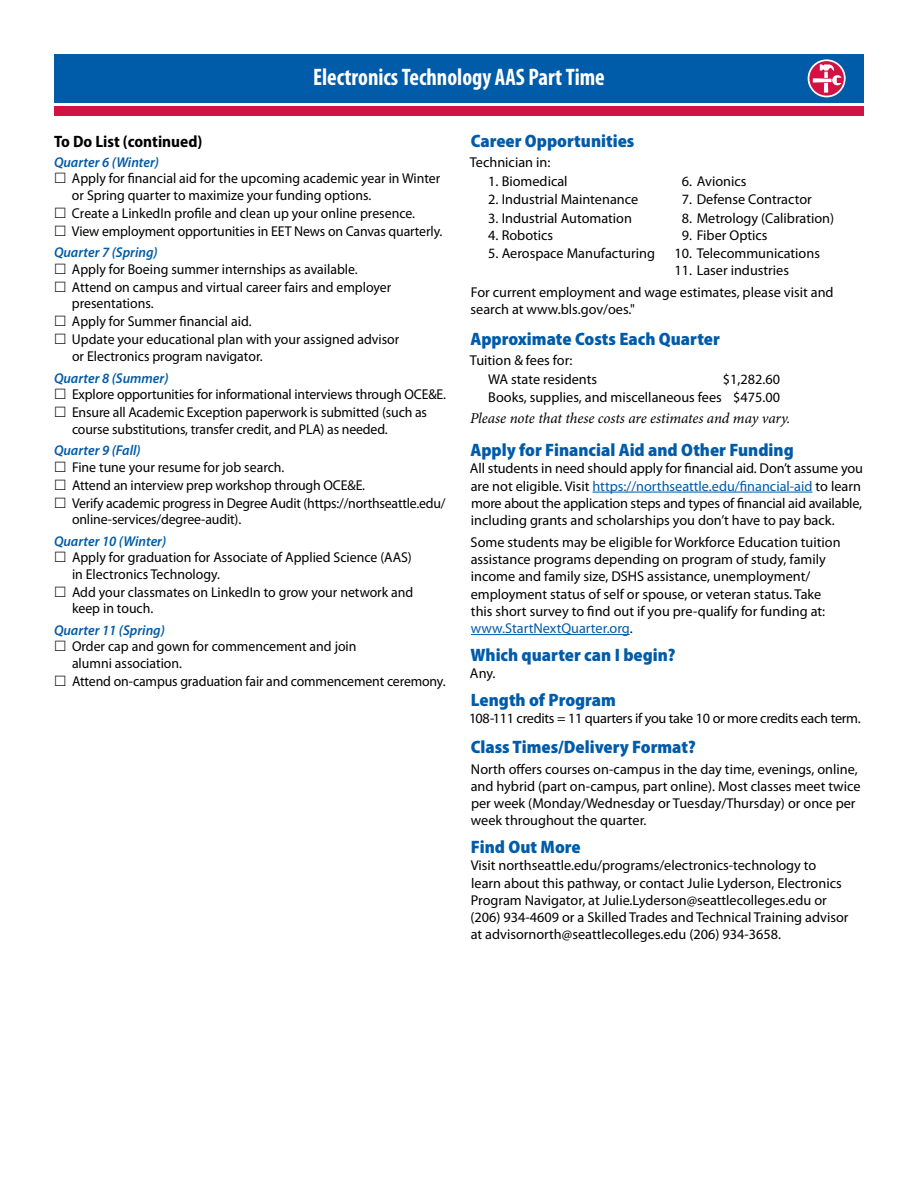
<style>
.page{position:relative;width:918px;height:1188px;background:#fff}
.page>*{position:absolute;margin:0;border:0;box-sizing:border-box;transform-origin:0 0}
.t1{font:700 condensed 24px "Myriad Pro";color:#fff;scale:.95 1}
.t2{font:900 semi-condensed 18px "Myriad Pro";color:#005ba8}
.t3{font:700 semi-condensed 16.5px "Myriad Pro";color:#000}
.t4{font:italic 15px "Minion Pro";letter-spacing:-.01em;color:#000}
.t5{font:14.25px/17.2px "Myriad Pro";color:#000}
.t6{font:italic 600 14.25px "Myriad Pro";color:#005ba8}
.t7{font:14.25px "Myriad Pro";letter-spacing:-.02em;color:#000}
.s1{color:#005ba8}
</style>
<div class="page">
<div style="left:54px;top:54px;width:810px;height:48px;background:#005ba8"></div>
<svg style="left:809px;top:60px;width:36px;height:37px"></svg>
<div style="left:808px;top:59px;width:38px;height:38px;border:2px solid #fff;border-radius:50%"></div>
<svg style="left:824px;top:85px;width:4px;height:8px"></svg>
<svg style="left:813px;top:64px;width:29px;height:21px"></svg>
<div style="left:54px;top:106px;width:810px;height:9px;background:#d11242"></div>
<hr style="left:592px;top:492px;width:221px;height:1px;background:#005ba8">
<hr style="left:471px;top:634px;width:159px;height:1px;background:#005ba8">
<h1 class="t1" style="left:313px;top:62px;width:309px">Electronics Technology AAS Part Time</h1>
<p class="t3" style="left:54px;top:131px;width:150px">To Do List (continued)</p>
<p class="t6" style="left:54px;top:153px;width:107px">Quarter 6 (Winter)</p>
<p class="t5" style="left:72px;top:170px;width:370px;line-height:16.5px">Apply for financial aid for the upcoming academic year in Winter or Spring quarter to maximize your funding options.</p>
<p class="t5" style="left:72px;top:204px;width:372px;line-height:18px">Create a LinkedIn profile and clean up your online presence.<br>View employment opportunities in EET News on Canvas quarterly.</p>
<p class="t6" style="left:54px;top:244px;width:105px">Quarter 7 (Spring)</p>
<p class="t5" style="left:72px;top:260px;width:321px;line-height:18px">Apply for Boeing summer internships as available.<br>Attend on campus and virtual career fairs and employer</p>
<p class="t5" style="left:72px;top:294px;width:329px;line-height:18px">presentations.<br>Apply for Summer financial aid.<br>Update your educational plan with your assigned advisor</p>
<p class="t5" style="left:72px;top:347px;width:192px">or Electronics program navigator.</p>
<p class="t6" style="left:54px;top:369px;width:116px">Quarter 8 (Summer)</p>
<p class="t5" style="left:72px;top:385px;width:376px;line-height:18px">Explore opportunities for informational interviews through OCE&amp;E.<br>Ensure all Academic Exception paperwork is submitted (such as</p>
<p class="t5" style="left:72px;top:420px;width:317px">course substitutions, transfer credit, and PLA) as needed.</p>
<p class="t6" style="left:54px;top:441px;width:88px">Quarter 9 (Fall)</p>
<p class="t5" style="left:72px;top:458px;width:375px;line-height:18px">Fine tune your resume for job search.<br>Attend an interview prep workshop through OCE&amp;E.<br>Verify academic progress in Degree Audit (https://northseattle.edu/</p>
<p class="t5" style="left:72px;top:510px;width:171px">online-services/degree-audit).</p>
<p class="t6" style="left:54px;top:532px;width:114px">Quarter 10 (Winter)</p>
<p class="t5" style="left:72px;top:549px;width:341px;line-height:16.5px">Apply for graduation for Associate of Applied Science (AAS) in Electronics Technology.</p>
<p class="t5" style="left:72px;top:583px;width:343px;line-height:16.5px">Add your classmates on LinkedIn to grow your network and keep in touch.</p>
<p class="t6" style="left:54px;top:621px;width:112px">Quarter 11 (Spring)</p>
<p class="t5" style="left:72px;top:638px;width:286px;line-height:16.5px">Order cap and gown for commencement and join alumni association.</p>
<p class="t5" style="left:72px;top:672px;width:375px">Attend on-campus graduation fair and commencement ceremony.</p>
<p class="t2" style="left:471px;top:129px;width:165px">Career Opportunities</p>
<p class="t5" style="left:470px;top:153px;width:82px">Technician in:</p>
<p class="t5" style="left:488px;top:172px;width:81px">1. Biomedical</p>
<p class="t5" style="left:682px;top:172px;width:66px">6. Avionics</p>
<p class="t5" style="left:488px;top:191px;width:151px">2. Industrial Maintenance</p>
<p class="t5" style="left:682px;top:191px;width:131px">7. Defense Contractor</p>
<p class="t5" style="left:488px;top:210px;width:145px">3. Industrial Automation</p>
<p class="t5" style="left:682px;top:210px;width:154px">8. Metrology (Calibration)</p>
<p class="t5" style="left:488px;top:227px;width:67px">4. Robotics</p>
<p class="t5" style="left:682px;top:227px;width:87px">9. Fiber Optics</p>
<p class="t5" style="left:488px;top:244px;width:168px">5. Aerospace Manufacturing</p>
<p class="t5" style="left:675px;top:244px;width:147px">10. Telecommunications</p>
<p class="t5" style="left:471px;top:259px;width:364px;line-height:21.8px;text-indent:204px">11. Laser industries<br>For current employment and wage estimates, please visit and</p>
<p class="t5" style="left:471px;top:300px;width:166px">search at www.bls.gov/oes."</p>
<p class="t2" style="left:470px;top:327px;width:251px">Approximate Costs Each Quarter</p>
<p class="t5" style="left:488px;top:350px;width:110px;line-height:18.8px;text-indent:-18px">Tuition &amp; fees for:<br>WA state residents</p>
<p class="t5" style="left:488px;top:369px;width:293px;line-height:18.8px;text-align:right">$1,282.60<br>Books, supplies, and miscellaneous fees $475.00</p>
<p class="t4" style="left:470px;top:408px;width:322px">Please note that these costs are estimates and may vary.</p>
<p class="t2" style="left:470px;top:438px;width:325px">Apply for Financial Aid and Other Funding</p>
<p class="t5" style="left:470px;top:460px;width:395px">All students in need should apply for financial aid. Don’t assume you are not eligible. Visit <span class="s1">https://northseattle.edu/financial-aid</span> to learn more about the application steps and types of financial aid available, including grants and scholarships you don’t have to pay back.</p>
<p class="t5" style="left:471px;top:533px;width:372px">Some students may be eligible for Workforce Education tuition assistance programs depending on program of study, family income and family size, DSHS assistance, unemployment/ employment status of self or spouse, or veteran status. Take this short survey to find out if you pre-qualify for funding at: <span class="s1">www.StartNextQuarter.org</span>.</p>
<p class="t2" style="left:471px;top:643px;width:207px">Which quarter can I begin?</p>
<p class="t5" style="left:470px;top:664px;width:27px">Any.</p>
<p class="t2" style="left:471px;top:688px;width:147px">Length of Program</p>
<p class="t7" style="left:469px;top:709px;width:393px">108-111 credits = 11 quarters if you take 10 or more credits each term.</p>
<p class="t2" style="left:471px;top:736px;width:227px">Class Times/Delivery Format?</p>
<p class="t5" style="left:471px;top:760px;width:391px">North offers courses on-campus in the day time, evenings, online, and hybrid (part on-campus, part online). Most classes meet twice per week (Monday/Wednesday or Tuesday/Thursday) or once per week throughout the quarter.</p>
<p class="t2" style="left:471px;top:835px;width:111px">Find Out More</p>
<p class="t5" style="left:471px;top:857px;width:380px">Visit northseattle.edu/programs/electronics-technology to learn about this pathway, or contact Julie Lyderson, Electronics Program Navigator, at Julie.Lyderson@seattlecolleges.edu or (206) 934-4609 or a Skilled Trades and Technical Training advisor at advisornorth@seattlecolleges.edu (206) 934-3658.</p>
</div>
